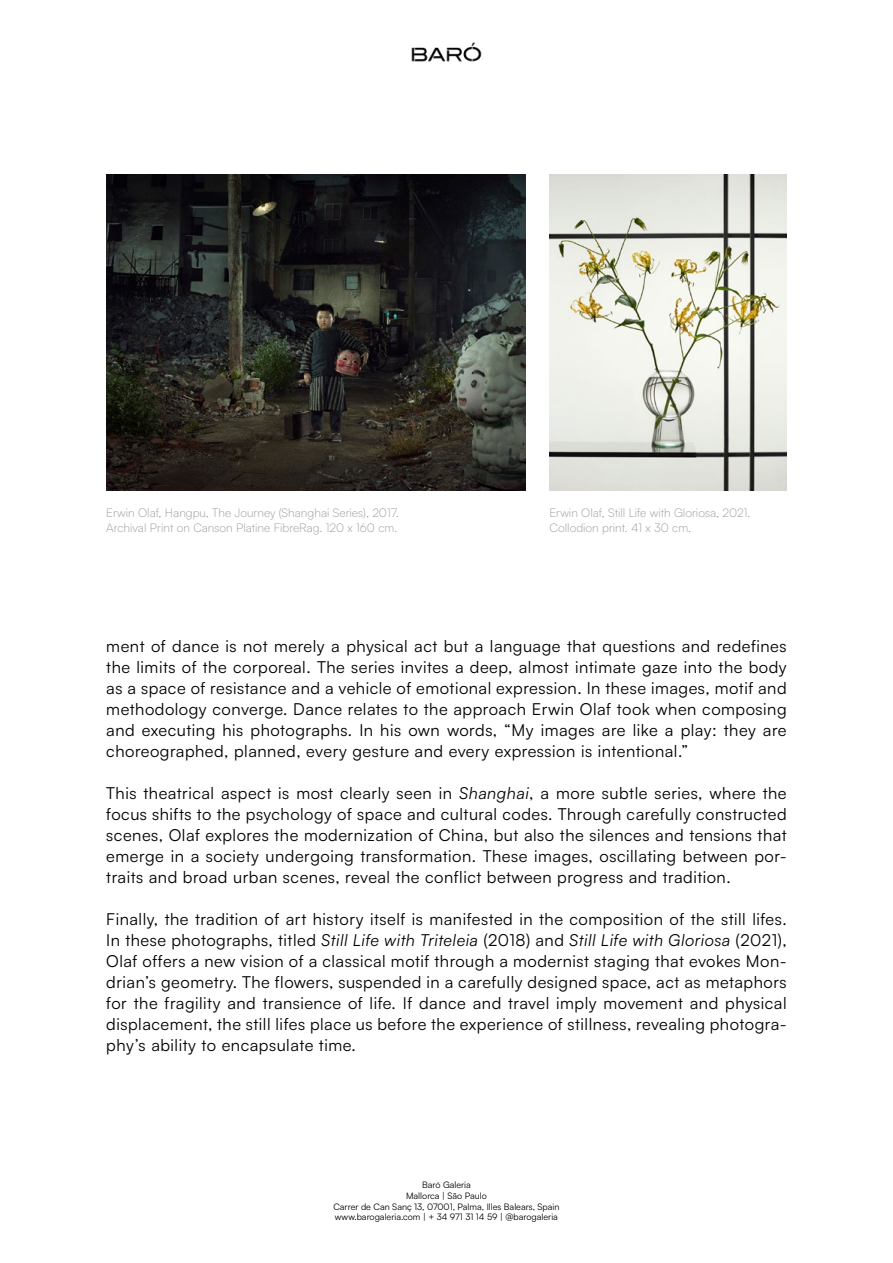
<style>
.page{position:relative;width:893px;height:1263px;background:#fff}
.page>*{position:absolute;margin:0;border:0;box-sizing:border-box;transform-origin:0 0}
.t1{font:16.5px/21px "Satoshi";letter-spacing:.03em;color:#010102;text-align:justify}
.t2{font:300 12px/14.4px "Satoshi";color:#9d9ba0}
.t3{font:9px/10.8px "Satoshi";color:#000;text-align:center}
.s1{font-style:italic}
</style>
<div class="page">
<img style="left:411px;top:43px;width:71px;height:19px">
<img style="left:106px;top:175px;width:420px;height:316px">
<img style="left:549px;top:175px;width:238px;height:316px">
<p class="t2" style="left:106px;top:505px;width:294px">Erwin Olaf, Hangpu, The Journey (Shanghai Series), 2017.<br>Archival Print on Canson Platine FibreRag. 120 x 160 cm.</p>
<p class="t2" style="left:549px;top:505px;width:203px">Erwin Olaf, Still Life with Gloriosa, 2021.<br>Collodion print. 41 x 30 cm.</p>
<p class="t1" style="left:106px;top:634px;width:682px">ment of dance is not merely a physical act but a language that questions and redefines the limits of the corporeal. The series invites a deep, almost intimate gaze into the body as a space of resistance and a vehicle of emotional expression. In these images, motif and methodology converge. Dance relates to the approach Erwin Olaf took when composing and executing his photographs. In his own words, “My images are like a play: they are choreographed, planned, every gesture and every expression is intentional.”</p>
<p class="t1" style="left:106px;top:781px;width:682px">This theatrical aspect is most clearly seen in <span class="s1">Shanghai</span>, a more subtle series, where the focus shifts to the psychology of space and cultural codes. Through carefully constructed scenes, Olaf explores the modernization of China, but also the silences and tensions that emerge in a society undergoing transformation. These images, oscillating between por&shy;traits and broad urban scenes, reveal the conflict between progress and tradition.</p>
<p class="t1" style="left:106px;top:907px;width:682px">Finally, the tradition of art history itself is manifested in the composition of the still lifes.<br>In these photographs, titled <span class="s1">Still Life with Triteleia</span> (2018) and <span class="s1">Still Life with Gloriosa</span> (2021), Olaf offers a new vision of a classical motif through a modernist staging that evokes Mon&shy;drian’s geometry. The flowers, suspended in a carefully designed space, act as metaphors for the fragility and transience of life. If dance and travel imply movement and physical displacement, the still lifes place us before the experience of stillness, revealing photogra&shy;phy’s ability to encapsulate time.</p>
<p class="t3" style="left:333px;top:1179px;width:228px">Baró Galeria<br>Mallorca | São Paulo<br>Carrer de Can Sanç 13, 07001, Palma, Illes Balears, Spain www.barogaleria.com | + 34 971 31 14 59 | @barogaleria</p>
</div>
